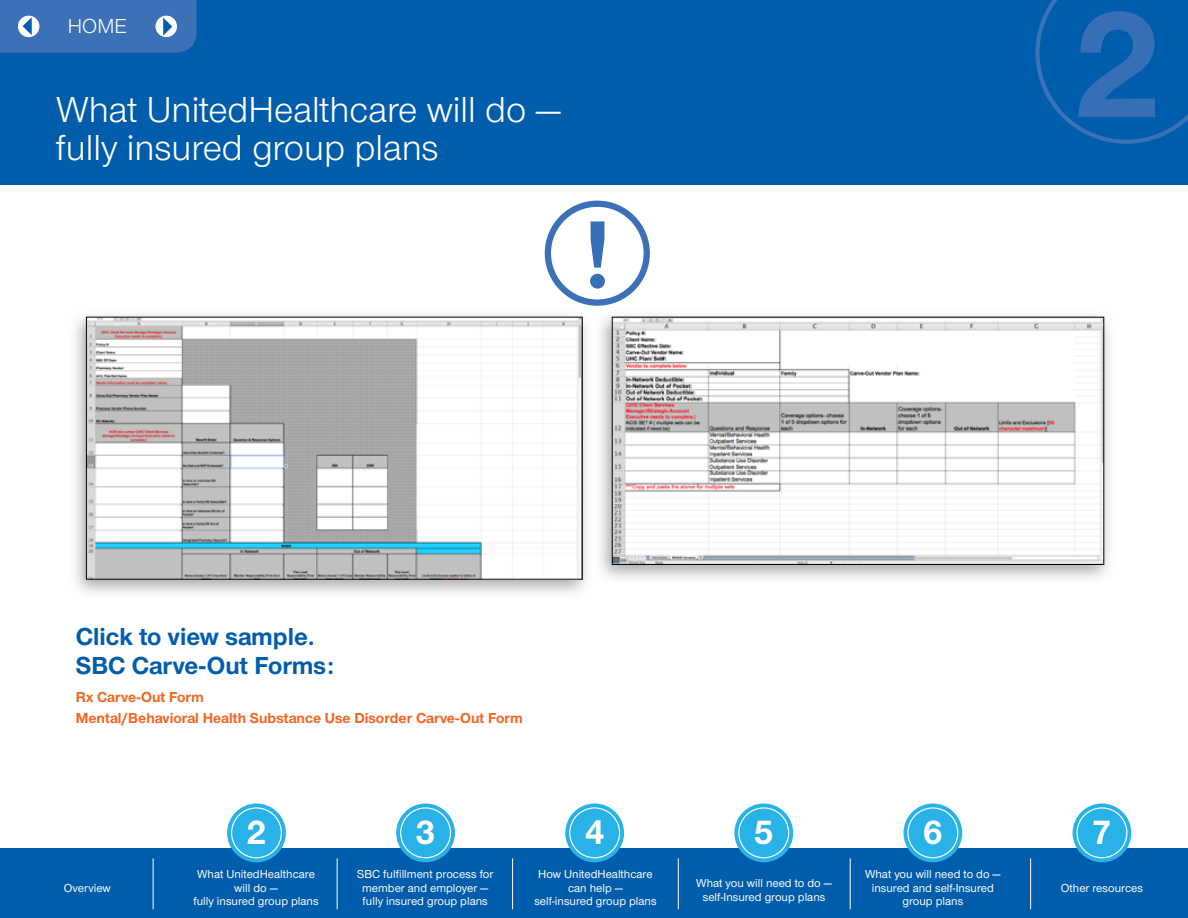
<style>
.page{position:relative;width:1188px;height:918px;background:#fff}
.page>*{position:absolute;margin:0;border:0;box-sizing:border-box;transform-origin:0 0}
.t1{font:700 156px "UHC Sans";color:#376fb7}
.t2{font:700 99.45px "UHC Sans";color:#376fb7}
.t3{font:37.5px/37.5px "UHC Sans";color:#fff}
.t4{font:700 34.95px "UHC Sans";color:#fff}
.t5{font:700 25.5px/28.5px "UHC Sans";color:#005dac}
.t6{font:21px "UHC Sans";color:#fff}
.t7{font:700 15px/21px "UHC Sans";color:#f26522}
.t8{font:500 12px/13.5px "UHC Sans";color:#fff;text-align:center}
</style>
<div class="page">
<div style="left:0;top:0;width:1188px;height:185px;background:#005dac"></div>
<div style="left:0;top:849px;width:1188px;height:69px;background:#005dac"></div>
<div style="left:227px;top:804px;width:59px;height:58px;background:#29b2e7;border-radius:50%"></div>
<div style="left:231px;top:807px;width:51px;height:51px;border:1px solid #fff;border-radius:50%"></div>
<div style="left:1073px;top:804px;width:58px;height:58px;background:#29b2e7;border-radius:50%"></div>
<div style="left:1076px;top:807px;width:51px;height:51px;border:1px solid #fff;border-radius:50%"></div>
<div style="left:903px;top:804px;width:59px;height:58px;background:#29b2e7;border-radius:50%"></div>
<div style="left:907px;top:807px;width:51px;height:51px;border:1px solid #fff;border-radius:50%"></div>
<div style="left:734px;top:804px;width:59px;height:58px;background:#29b2e7;border-radius:50%"></div>
<div style="left:738px;top:807px;width:51px;height:51px;border:1px solid #fff;border-radius:50%"></div>
<div style="left:565px;top:804px;width:59px;height:58px;background:#29b2e7;border-radius:50%"></div>
<div style="left:569px;top:807px;width:51px;height:51px;border:1px solid #fff;border-radius:50%"></div>
<div style="left:396px;top:804px;width:59px;height:58px;background:#29b2e7;border-radius:50%"></div>
<div style="left:400px;top:807px;width:51px;height:51px;border:1px solid #fff;border-radius:50%"></div>
<hr style="left:153px;top:859px;width:1px;height:50px;background:#fff">
<hr style="left:337px;top:859px;width:1px;height:50px;background:#fff">
<hr style="left:512px;top:859px;width:1px;height:50px;background:#fff">
<hr style="left:678px;top:859px;width:1px;height:50px;background:#fff">
<hr style="left:850px;top:859px;width:1px;height:50px;background:#fff">
<hr style="left:1030px;top:859px;width:1px;height:50px;background:#fff">
<svg style="left:0;top:0;width:197px;height:53px;background:#4478bb"></svg>
<svg style="left:1035px;top:0;width:153px;height:144px"></svg>
<div style="left:68px;top:307px;width:526px;height:293px;background:#000;opacity:.35"></div>
<img style="left:88px;top:319px;width:492px;height:259px">
<div style="left:86px;top:317px;width:497px;height:263px;border:1px solid #000"></div>
<div style="left:594px;top:307px;width:522px;height:278px;background:#000;opacity:.35"></div>
<img style="left:614px;top:319px;width:488px;height:244px">
<div style="left:612px;top:317px;width:492px;height:248px;border:1px solid #000"></div>
<div style="left:545px;top:201px;width:105px;height:105px;border:6px solid #3c71b8;border-radius:50%"></div>
<h3 class="t6" style="left:68px;top:13px;width:60px">HOME</h3>
<h1 class="t1" style="left:1073px;top:-40px;width:91px">2</h1>
<h3 class="t3" style="left:56px;top:90px;width:506px">What UnitedHealthcare will do — fully insured group plans</h3>
<h2 class="t2" style="left:581px;top:188px;width:33px">!</h2>
<h3 class="t5" style="left:76px;top:622px;width:260px">Click to view sample.<br>SBC Carve-Out Forms:</h3>
<p class="t7" style="left:76px;top:686px;width:449px">Rx Carve-Out Form<br>Mental/Behavioral Health Substance Use Disorder Carve-Out Form</p>
<h3 class="t4" style="left:246px;top:809px;width:21px">2</h3>
<h3 class="t4" style="left:416px;top:809px;width:21px">3</h3>
<h3 class="t4" style="left:585px;top:809px;width:21px">4</h3>
<h3 class="t4" style="left:754px;top:809px;width:21px">5</h3>
<h3 class="t4" style="left:923px;top:809px;width:21px">6</h3>
<h3 class="t4" style="left:1092px;top:809px;width:21px">7</h3>
<p class="t8" style="left:357px;top:867px;width:138px">SBC fulfillment process for member and employer — fully insured group plans</p>
<p class="t8" style="left:193px;top:867px;width:127px">What UnitedHealthcare will do —<br>fully insured group plans</p>
<p class="t8" style="left:534px;top:867px;width:124px">How UnitedHealthcare can help —<br>self-insured group plans</p>
<p class="t8" style="left:865px;top:867px;width:137px">What you will need to do — insured and self-Insured group plans</p>
<p class="t8" style="left:696px;top:876px;width:137px">What you will need to do — self-Insured group plans</p>
<p class="t8" style="left:64px;top:881px;width:48px">Overview</p>
<p class="t8" style="left:1061px;top:881px;width:84px">Other resources</p>
</div>
